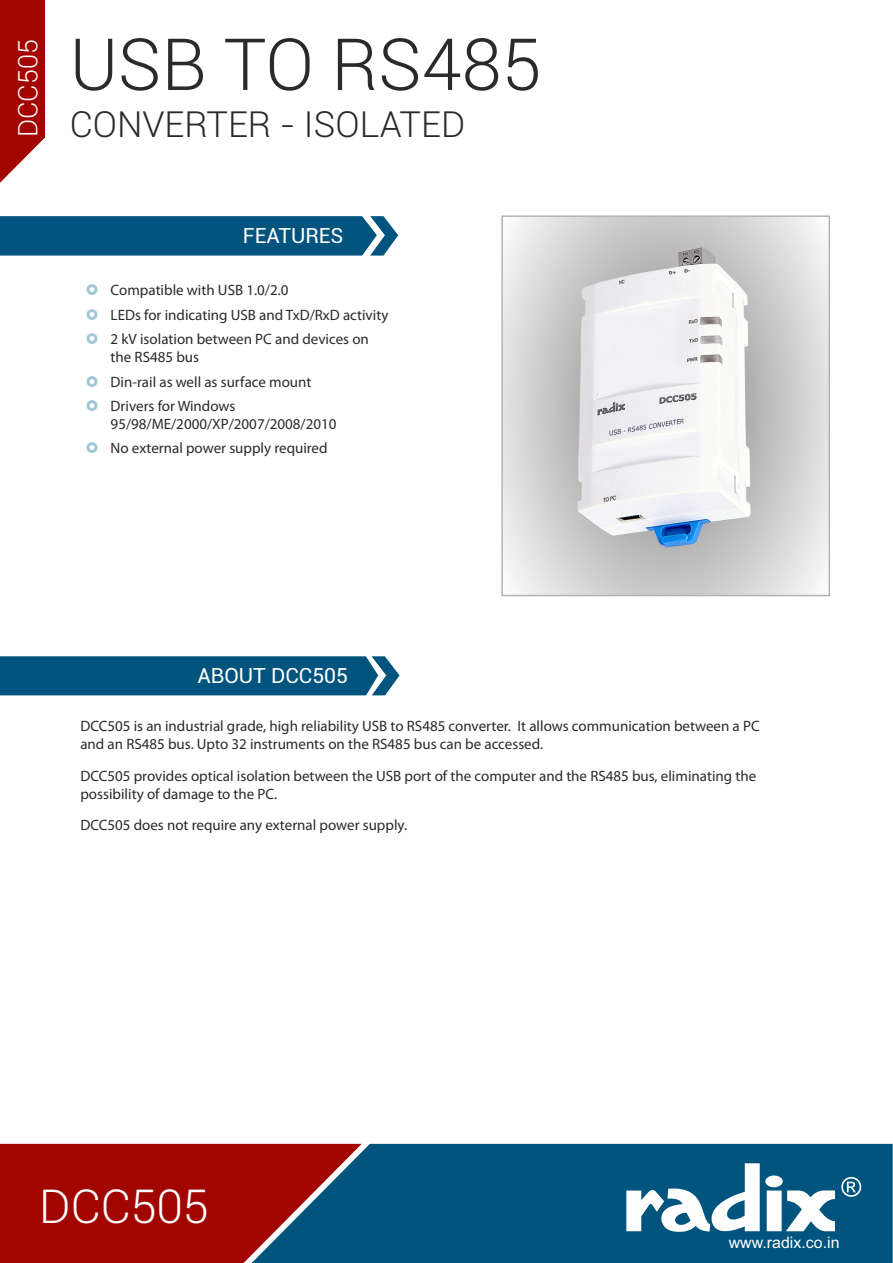
<style>
.page{position:relative;width:893px;height:1263px;background:#fff}
.page>*{position:absolute;margin:0;border:0;box-sizing:border-box;transform-origin:0 0}
.t1{font:300 72px "Roboto";color:#2b2a29}
.t2{font:300 46.95px "Roboto";color:#fefefe}
.t3{font:300 36px "Roboto";color:#2b2a29}
.t4{font:300 27px "Roboto";color:#fefefe}
.t5{font:21px "Roboto";color:#fefefe}
.t6{font:15.9px "Arial";color:#fefefe}
.t7{font:15px/24.3px "Myriad Pro";color:#2b2a29}
</style>
<div class="page">
<svg style="left:0;top:0;width:45px;height:183px;background:#ad2320"></svg>
<div style="left:0;top:1144px;width:252px;height:119px;background:#a20400"></div>
<svg style="left:252px;top:1144px;width:641px;height:119px;background:#144f72"></svg>
<svg style="left:626px;top:1163px;width:209px;height:70px"></svg>
<svg style="left:841px;top:1177px;width:20px;height:20px"></svg>
<div style="left:0;top:656px;width:400px;height:39px;background:#00547d"></div>
<svg style="left:0;top:216px;width:398px;height:40px;background:#0d5c83"></svg>
<div style="left:501px;top:215px;width:329px;height:381px;border:1px solid #b2b3b3"></div>
<img style="left:578px;top:248px;width:172px;height:300px">
<h3 class="t4" style="left:17px;top:137px;width:99px;rotate:-90deg">DCC505</h3>
<h1 class="t1" style="left:70px;top:36px;width:473px">USB TO RS485</h1>
<h3 class="t3" style="left:70px;top:110px;width:397px">CONVERTER - ISOLATED</h3>
<h3 class="t5" style="left:243px;top:228px;width:102px">FEATURES</h3>
<p class="t7" style="left:111px;top:280px;width:279px">Compatible with USB 1.0/2.0<br>LEDs for indicating USB and TxD/RxD activity<br>2 kV isolation between PC and devices on</p>
<p class="t7" style="left:111px;top:346px;width:202px">the RS485 bus<br>Din-rail as well as surface mount<br>Drivers for Windows</p>
<p class="t7" style="left:111px;top:413px;width:227px">95/98/ME/2000/XP/2007/2008/2010<br>No external power supply required</p>
<h3 class="t5" style="left:198px;top:668px;width:152px">ABOUT DCC505</h3>
<p class="t7" style="left:80px;top:718px;width:681px;line-height:18px">DCC505 is an industrial grade, high reliability USB to RS485 converter. It allows communication between a PC and an RS485 bus. Upto 32 instruments on the RS485 bus can be accessed.</p>
<p class="t7" style="left:80px;top:768px;width:677px;line-height:18px">DCC505 provides optical isolation between the USB port of the computer and the RS485 bus, eliminating the possibility of damage to the PC.</p>
<p class="t7" style="left:80px;top:814px;width:328px">DCC505 does not require any external power supply.</p>
<h2 class="t2" style="left:39px;top:1187px;width:171px">DCC505</h2>
<p class="t6" style="left:729px;top:1236px;width:112px">www.radix.co.in</p>
</div>
